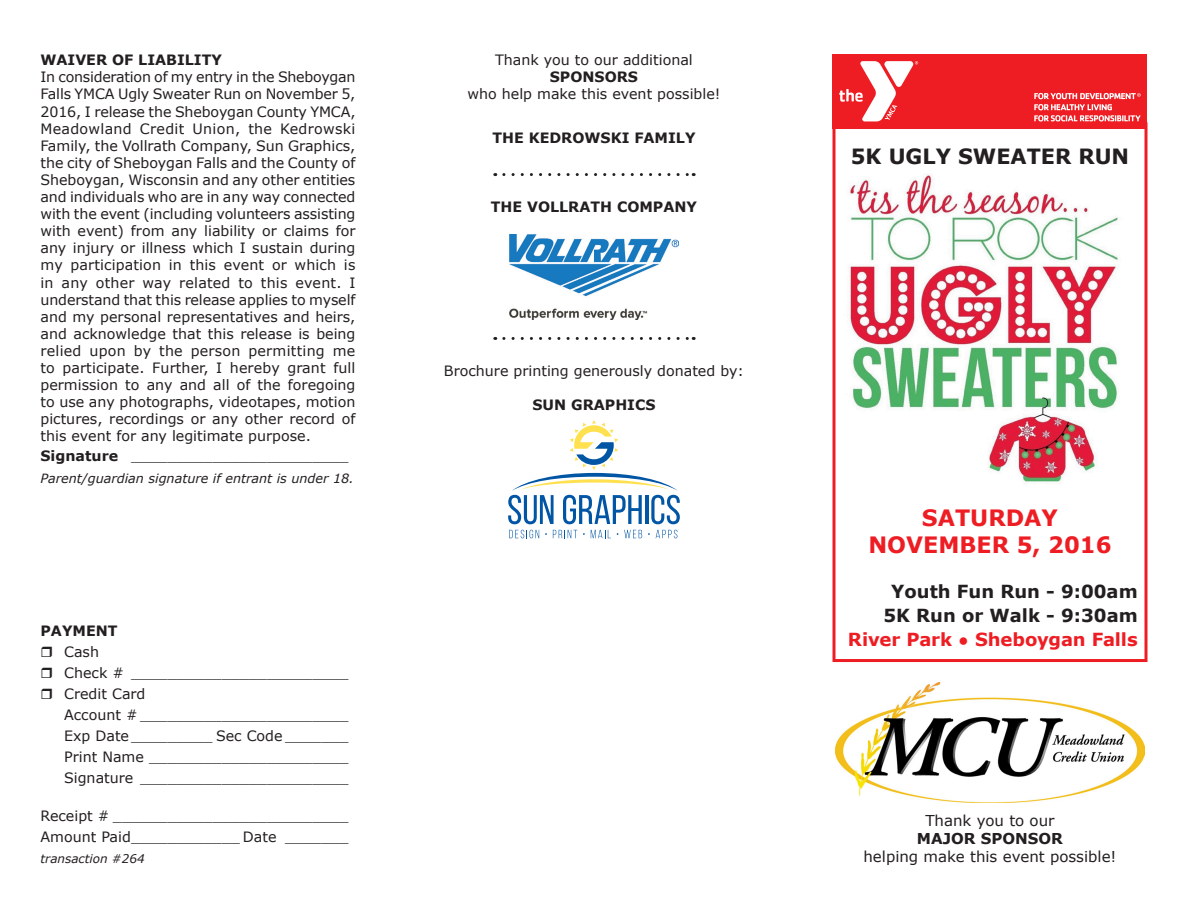
<style>
.page{position:relative;width:1188px;height:918px;background:#fff}
.page>*{position:absolute;margin:0;border:0;box-sizing:border-box;transform-origin:0 0}
.t1{font:700 22.5px/27px "Verdana";color:#ee1d23;text-align:center}
.t2{font:700 21px "Verdana";color:#231f20}
.t3{font:700 18px/24px "Verdana";color:#231f20;text-align:right}
.t4{font:15px "Verdana";color:#231f20}
.t5{font:700 15px "Verdana";color:#231f20}
.t6{font:14.25px/17.1px "Verdana";color:#231f20}
.t7{font:700 14.25px "Verdana";color:#231f20}
.t8{font:italic 12.75px "Verdana";color:#231f20}
.t9{font:italic 12px "Verdana";color:#231f20}
.s1{font-weight:700}
.s2{color:#ee1d23}
.s3{font-size:15px;color:#ee1d23}
</style>
<div class="page">
<div style="left:832px;top:54px;width:316px;height:75px;background:#ee1d23"></div>
<div style="left:832px;top:122px;width:316px;height:540px;border:3px solid #ee1d23"></div>
<svg style="left:1034px;top:93px;width:107px;height:29px"></svg>
<svg style="left:839px;top:61px;width:79px;height:60px"></svg>
<img style="left:510px;top:234px;width:168px;height:85px">
<img style="left:835px;top:682px;width:310px;height:121px">
<svg style="left:508px;top:420px;width:172px;height:104px"></svg>
<svg style="left:509px;top:530px;width:30px;height:8px"></svg>
<svg style="left:553px;top:530px;width:24px;height:8px"></svg>
<svg style="left:591px;top:530px;width:20px;height:8px"></svg>
<svg style="left:624px;top:530px;width:18px;height:8px"></svg>
<svg style="left:656px;top:530px;width:21px;height:8px"></svg>
<img style="left:848px;top:175px;width:270px;height:308px">
<svg style="left:504px;top:173px;width:190px;height:3px"></svg>
<svg style="left:504px;top:337px;width:190px;height:3px"></svg>
<p class="t7" style="left:40px;top:50px;width:183px">WAIVER OF LIABILITY</p>
<p class="t6" style="left:40px;top:68px;width:317px;text-align:justify">In consideration of my entry in the Sheboygan Falls YMCA Ugly Sweater Run on November 5, 2016, I release the Sheboygan County YMCA, Meadowland Credit Union, the Kedrowski Family, the Vollrath Company, Sun Graphics, the city of Sheboygan Falls and the County of Sheboygan, Wisconsin and any other entities and individuals who are in any way connected with the event (including volunteers assisting with event) from any liability or claims for any injury or illness which I sustain during my participation in this event or which is in any other way related to this event. I understand that this release applies to myself and my personal representatives and heirs, and acknowledge that this release is being relied upon by the person permitting me to participate. Further, I hereby grant full permission to any and all of the foregoing to use any photographs, videotapes, motion pictures, recordings or any other record of this event for any legitimate purpose.</p>
<p class="t6" style="left:40px;top:447px;width:310px"><span class="s1">SIGNATURE</span> ________________________</p>
<p class="t8" style="left:40px;top:470px;width:315px">Parent/guardian signature if entrant is under 18.</p>
<p class="t7" style="left:40px;top:621px;width:79px">PAYMENT</p>
<p class="t6" style="left:64px;top:641px;width:286px;line-height:21px">Cash<br>Check # ________________________<br>Credit Card<br>Account # _______________________<br>Exp Date_________ Sec Code _______<br>Print Name ______________________<br>Signature _______________________</p>
<p class="t6" style="left:41px;top:806px;width:310px;line-height:21px">Receipt # __________________________<br>Amount Paid____________ Date _______</p>
<p class="t9" style="left:40px;top:851px;width:106px">transaction #264</p>
<p class="t6" style="left:495px;top:51px;width:199px">Thank you to our additional</p>
<p class="t7" style="left:550px;top:67px;width:90px">SPONSORS</p>
<p class="t6" style="left:468px;top:85px;width:254px">who help make this event possible!</p>
<p class="t7" style="left:492px;top:128px;width:205px">THE KEDROWSKI FAMILY</p>
<p class="t7" style="left:491px;top:197px;width:208px">THE VOLLRATH COMPANY</p>
<p class="t6" style="left:444px;top:362px;width:302px">Brochure printing generously donated by:</p>
<p class="t7" style="left:532px;top:395px;width:124px">SUN GRAPHICS</p>
<h2 class="t2" style="left:851px;top:141px;width:280px">5K UGLY SWEATER RUN</h2>
<h1 class="t1" style="left:868px;top:504px;width:245px">SATURDAY<br>NOVEMBER 5, 2016</h1>
<p class="t3" style="left:848px;top:579px;width:291px">YOUTH FUN RUN - 9:00AM<br>5K RUN OR WALK - 9:30AM<br><span class="s2">RIVER PARK</span> <span class="s3">•</span> <span class="s2">SHEBOYGAN FALLS</span></p>
<p class="t4" style="left:925px;top:810px;width:131px">Thank you to our</p>
<p class="t5" style="left:917px;top:828px;width:148px">MAJOR SPONSOR</p>
<p class="t4" style="left:863px;top:846px;width:255px">helping make this event possible!</p>
</div>
